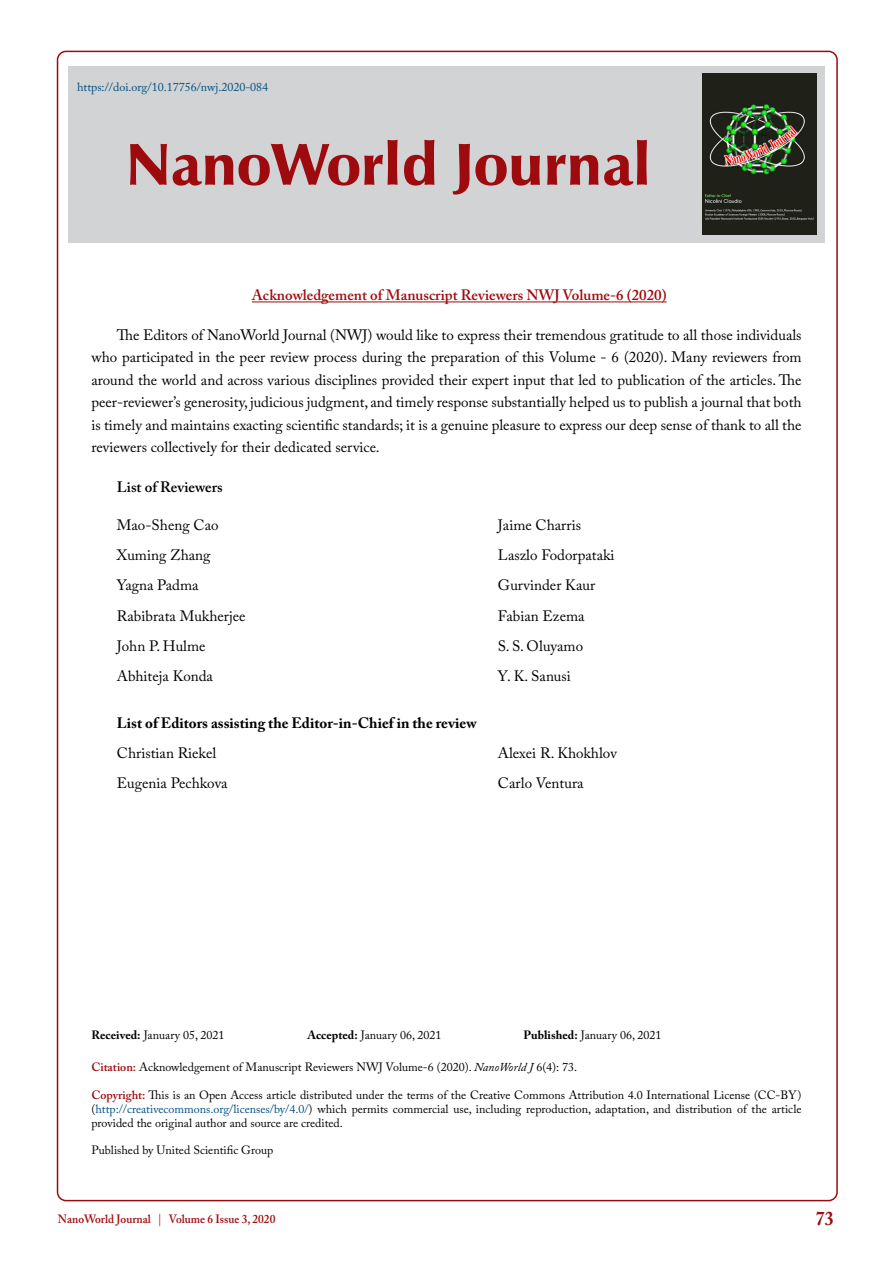
<style>
.page{position:relative;width:893px;height:1263px;background:#fff}
.page>*{position:absolute;margin:0;border:0;box-sizing:border-box;transform-origin:0 0}
.t1{font:900 60px "Zapf Humanist 601 BT";color:#9e0b0f}
.t2{font:700 19.5px "Adobe Caslon Pro";color:#9e0b0f;scale:.9 1}
.t3{font:15px/22.5px "Adobe Caslon Pro";color:#000;text-align:justify}
.t4{font:600 15px "Adobe Caslon Pro";color:#9e0b0f}
.t5{font:700 15px "Adobe Caslon Pro";color:#000}
.t6{font:600 15px "Adobe Caslon Pro";color:#000}
.t7{font:12px/13.8px "Adobe Caslon Pro";color:#000;text-align:justify}
.t8{font:12px "Adobe Caslon Pro";color:#005082}
.t9{font:600 12px "Adobe Caslon Pro";color:#9e0b0f;scale:.95 1}
.s1{font-weight:700}
.s2{font-weight:600;color:#9e0b0f}
.s3{font-style:italic}
.s4{color:#005082}
.s5{color:#ac2f33}
</style>
<div class="page">
<hr style="left:252px;top:302px;width:415px;height:1px;background:#9e0b0f">
<div style="left:68px;top:66px;width:757px;height:176px;background:#d1d3d4"></div>
<img style="left:702px;top:74px;width:114px;height:161px">
<p class="t8" style="left:77px;top:80px;width:193px">https://doi.org/10.17756/nwj.2020-084</p>
<h1 class="t1" style="left:126px;top:127px;width:526px">NanoWorld Journal</h1>
<p class="t4" style="left:252px;top:286px;width:416px">Acknowledgement of Manuscript Reviewers NWJ Volume-6 (2020)</p>
<p class="t3" style="left:91px;top:323px;width:712px;text-indent:26px">The Editors of NanoWorld Journal (NWJ) would like to express their tremendous gratitude to all those individuals who participated in the peer review process during the preparation of this Volume - 6 (2020). Many reviewers from around the world and across various disciplines provided their expert input that led to publication of the articles. The peer-reviewer’s generosity, judicious judgment, and timely response substantially helped us to publish a journal that both is timely and maintains exacting scientific standards; it is a genuine pleasure to express our deep sense of thank to all the reviewers collectively for their dedicated service.</p>
<p class="t6" style="left:117px;top:478px;width:107px">List of Reviewers</p>
<p class="t3" style="left:117px;top:514px;width:103px">Mao‐Sheng Cao</p>
<p class="t3" style="left:498px;top:514px;width:85px">Jaime Charris</p>
<p class="t3" style="left:117px;top:544px;width:95px">Xuming Zhang</p>
<p class="t3" style="left:498px;top:544px;width:118px">Laszlo Fodorpataki</p>
<p class="t3" style="left:117px;top:574px;width:83px">Yagna Padma</p>
<p class="t3" style="left:498px;top:574px;width:99px">Gurvinder Kaur</p>
<p class="t3" style="left:117px;top:604px;width:130px">Rabibrata Mukherjee</p>
<p class="t3" style="left:498px;top:604px;width:88px">Fabian Ezema</p>
<p class="t3" style="left:117px;top:634px;width:90px">John P. Hulme</p>
<p class="t3" style="left:498px;top:634px;width:87px">S. S. Oluyamo</p>
<p class="t3" style="left:117px;top:664px;width:98px">Abhiteja Konda</p>
<p class="t3" style="left:498px;top:664px;width:74px">Y. K. Sanusi</p>
<p class="t5" style="left:117px;top:713px;width:361px">List of Editors assisting the Editor-in-Chief in the review</p>
<p class="t3" style="left:117px;top:741px;width:101px">Christian Riekel</p>
<p class="t3" style="left:498px;top:741px;width:120px">Alexei R. Khokhlov</p>
<p class="t3" style="left:117px;top:771px;width:112px">Eugenia Pechkova</p>
<p class="t3" style="left:498px;top:771px;width:87px">Carlo Ventura</p>
<p class="t7" style="left:91px;top:1027px;width:134px"><span class="s1">Received:</span> January 05, 2021</p>
<p class="t7" style="left:307px;top:1027px;width:136px"><span class="s1">Accepted:</span> January 06, 2021</p>
<p class="t7" style="left:523px;top:1027px;width:140px"><span class="s1">Published:</span> January 06, 2021</p>
<p class="t7" style="left:91px;top:1059px;width:487px"><span class="s2">Citation:</span> Acknowledgement of Manuscript Reviewers NWJ Volume-6 (2020). <span class="s3">NanoWorld J</span> 6(4): 73.</p>
<p class="t7" style="left:91px;top:1088px;width:712px"><span class="s2">Copyright:</span> This is an Open Access article distributed under the terms of the Creative Commons Attribution 4.0 International License (CC-BY) (<span class="s4">http://creativecommons.org/licenses/by/4.0/</span>) which permits commercial use, including reproduction, adaptation, and distribution of the article provided the original author and source are credited.</p>
<p class="t7" style="left:91px;top:1142px;width:183px">Published by United Scientific Group</p>
<p class="t9" style="left:58px;top:1212px;width:230px">NanoWorld Journal <span class="s5">|</span> Volume 6 Issue 3, 2020</p>
<h2 class="t2" style="left:816px;top:1207px;width:21px">73</h2>
</div>
